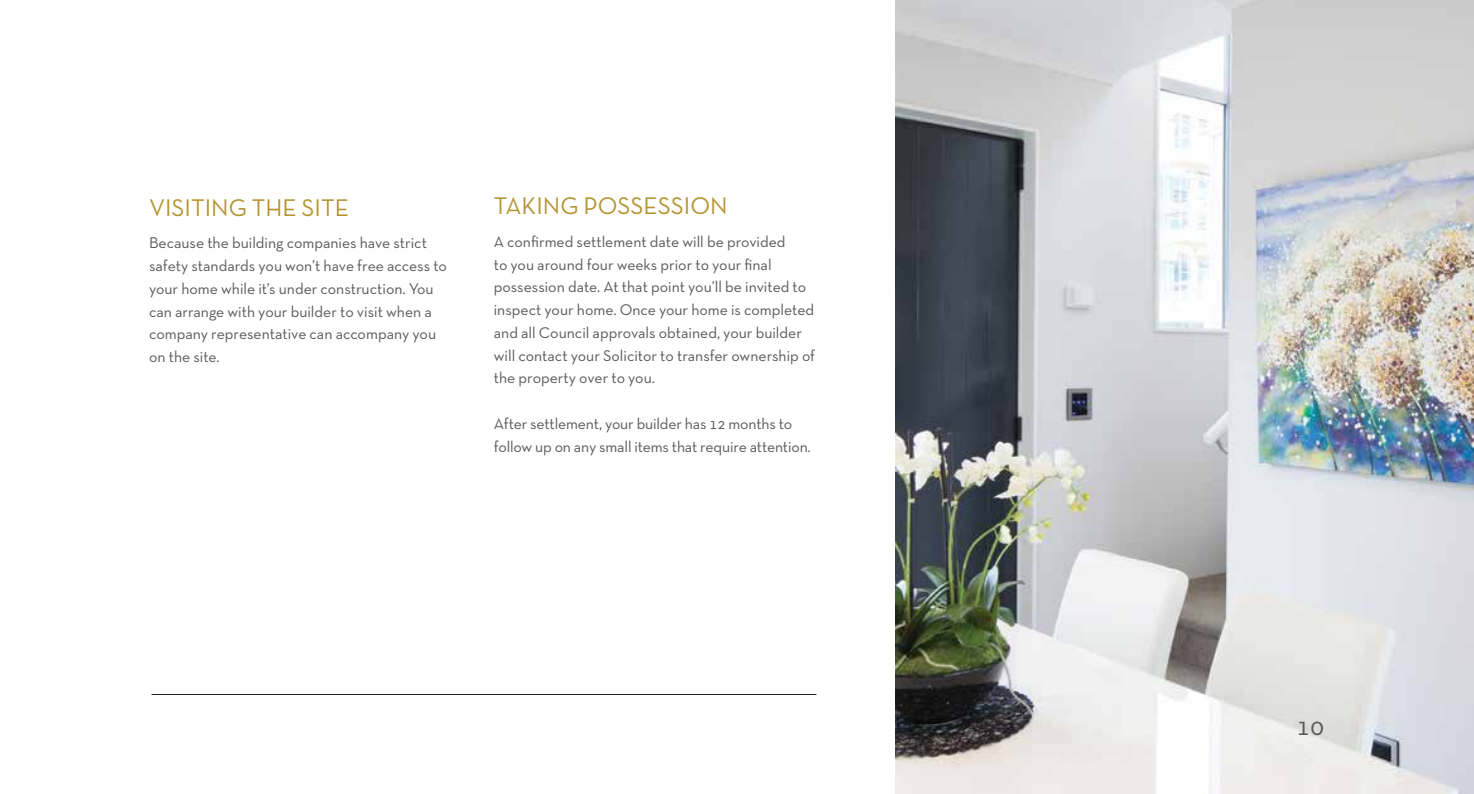
<style>
.page{position:relative;width:1474px;height:794px;background:#fff}
.page>*{position:absolute;margin:0;border:0;box-sizing:border-box;transform-origin:0 0}
.t1{font:26.25px "Neutra Text TF";color:#58595b}
.t2{font:24.5px "Neutra Text TF";color:#b49330}
.t3{font:15.75px/22.8px "Neutra Text TF";color:#58595b}
</style>
<div class="page">
<hr style="left:151px;top:694px;width:665px;height:1px;background:#000">
<img style="left:895px;top:0;width:578px;height:794px">
<h2 class="t2" style="left:149px;top:192px;width:198px">VISITING THE SITE</h2>
<p class="t3" style="left:149px;top:231px;width:299px">Because the building companies have strict safety standards you won’t have free access to your home while it’s under construction. You can arrange with your builder to visit when a company representative can accompany you on the site.</p>
<h2 class="t2" style="left:494px;top:191px;width:231px">TAKING POSSESSION</h2>
<p class="t3" style="left:494px;top:230px;width:323px">A confirmed settlement date will be provided<br>to you around four weeks prior to your final possession date. At that point you’ll be invited to inspect your home. Once your home is completed and all Council approvals obtained, your builder will contact your Solicitor to transfer ownership of the property over to you.</p>
<p class="t3" style="left:494px;top:412px;width:318px">After settlement, your builder has 12 months to follow up on any small items that require attention.</p>
<h1 class="t1" style="left:1296px;top:710px;width:29px">10</h1>
</div>
